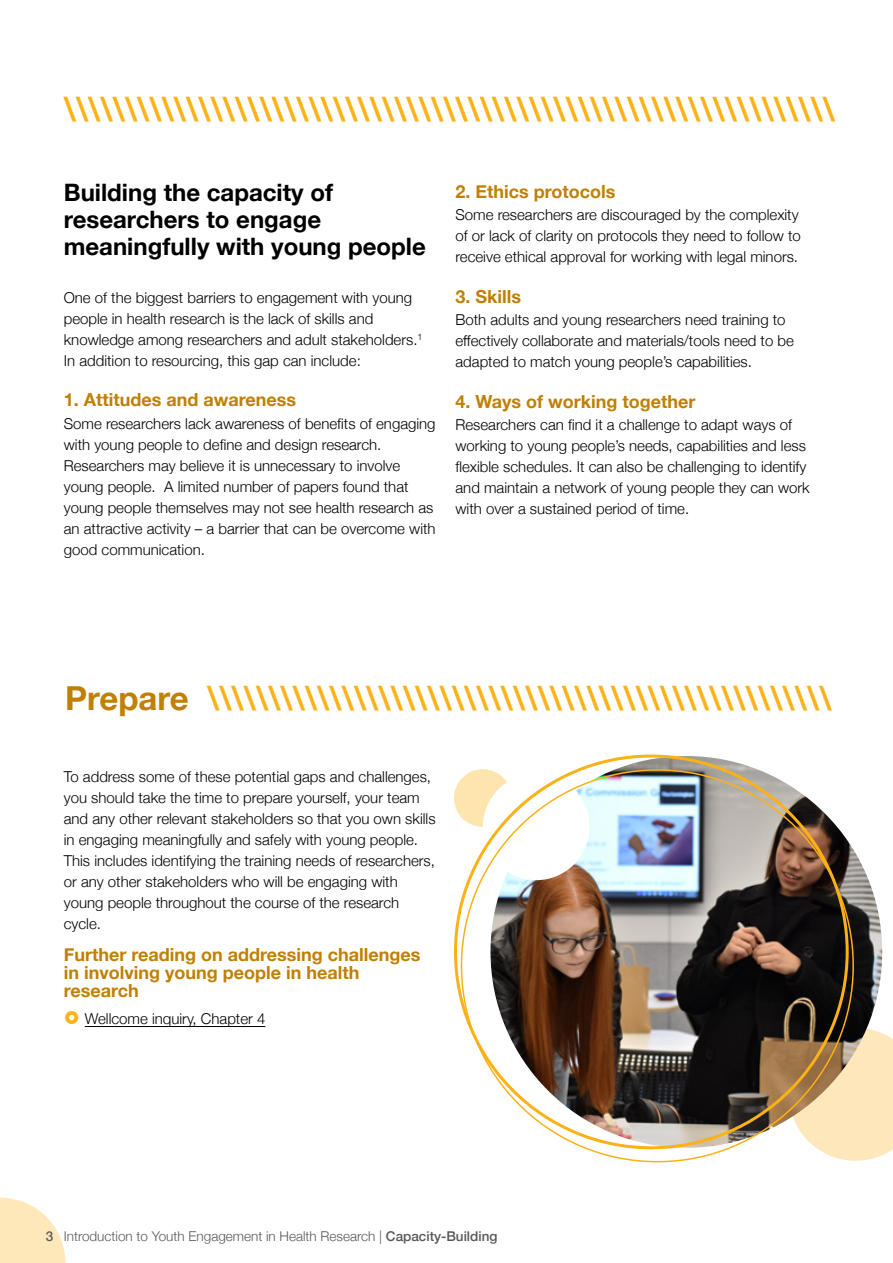
<style>
.page{position:relative;width:893px;height:1263px;background:#fff}
.page>*{position:absolute;margin:0;border:0;box-sizing:border-box;transform-origin:0 0}
.Heading{font:700 33px "Helvetica Neue";color:#fcb116}
.subhead{font:700 24px/27px "Helvetica Neue";color:#000}
.heading2{font:700 18px/18px "Helvetica Neue";color:#bf8003}
.body_copy{font:300 15px/21px "Helvetica Neue";color:#000}
.t1{font:300 13.5px "Helvetica Neue";color:#58595b}
.s1{color:#bf8003}
.s2{font-weight:500}
</style>
<div class="page">
<svg style="left:0;top:1197px;width:65px;height:66px"></svg>
<hr style="left:85px;top:1026px;width:180px;height:1px;background:#000">
<svg style="left:779px;top:1018px;width:114px;height:143px"></svg>
<img style="left:490px;top:756px;width:392px;height:392px;border-radius:196px">
<div style="left:454px;top:769px;width:58px;height:58px;background:#fee4ad;border-radius:50%"></div>
<div style="left:483px;top:773px;width:106px;height:107px;background:#fff;border-radius:50%"></div>
<p class="Heading" style="left:64px;top:84px;width:773px">\\\\\\\\\\\\\\\\\\\\\\\\\\\\\\\\\\\\\\\\\\\\\\\\\\\\\\\\\\\\\\\</p>
<p class="subhead" style="left:64px;top:179px;width:364px">Building the capacity of researchers to engage meaningfully with young people</p>
<p class="body_copy" style="left:64px;top:286px;width:360px">One of the biggest barriers to engagement with young people in health research is the lack of skills and knowledge among researchers and adult stakeholders.<sup>1<br></sup>In addition to resourcing, this gap can include:</p>
<p class="heading2" style="left:64px;top:391px;width:234px">1. Attitudes and awareness</p>
<p class="body_copy" style="left:64px;top:412px;width:373px">Some researchers lack awareness of benefits of engaging with young people to define and design research.<br>Researchers may believe it is unnecessary to involve young people. A limited number of papers found that young people themselves may not see health research as an attractive activity – a barrier that can be overcome with good communication.</p>
<p class="heading2" style="left:455px;top:183px;width:161px">2. Ethics protocols</p>
<p class="body_copy" style="left:455px;top:203px;width:347px">Some researchers are discouraged by the complexity of or lack of clarity on protocols they need to follow to receive ethical approval for working with legal minors.</p>
<p class="heading2" style="left:455px;top:288px;width:67px">3. Skills</p>
<p class="body_copy" style="left:455px;top:308px;width:340px">Both adults and young researchers need training to effectively collaborate and materials/tools need to be adapted to match young people’s capabilities.</p>
<p class="heading2" style="left:455px;top:393px;width:241px">4. Ways of working together</p>
<p class="body_copy" style="left:455px;top:413px;width:356px">Researchers can find it a challenge to adapt ways of working to young people’s needs, capabilities and less flexible schedules. It can also be challenging to identify and maintain a network of young people they can work with over a sustained period of time.</p>
<p class="Heading" style="left:65px;top:672px;width:768px"><span class="s1">Prepare</span> \\\\\\\\\\\\\\\\\\\\\\\\\\\\\\\\\\\\\\\\\\\\\\\\\\\</p>
<p class="body_copy" style="left:64px;top:765px;width:373px">To address some of these potential gaps and challenges, you should take the time to prepare yourself, your team and any other relevant stakeholders so that you own skills in engaging meaningfully and safely with young people.<br>This includes identifying the training needs of researchers, or any other stakeholders who will be engaging with young people throughout the course of the research cycle.</p>
<p class="heading2" style="left:64px;top:945px;width:358px">Further reading on addressing challenges in involving young people in health research</p>
<p class="body_copy" style="left:85px;top:1006px;width:182px">Wellcome inquiry, Chapter 4</p>
<p class="t1" style="left:46px;top:1225px;width:453px"><span class="s2">3</span> Introduction to Youth Engagement in Health Research | <span class="s2">Capacity-Building</span></p>
</div>
